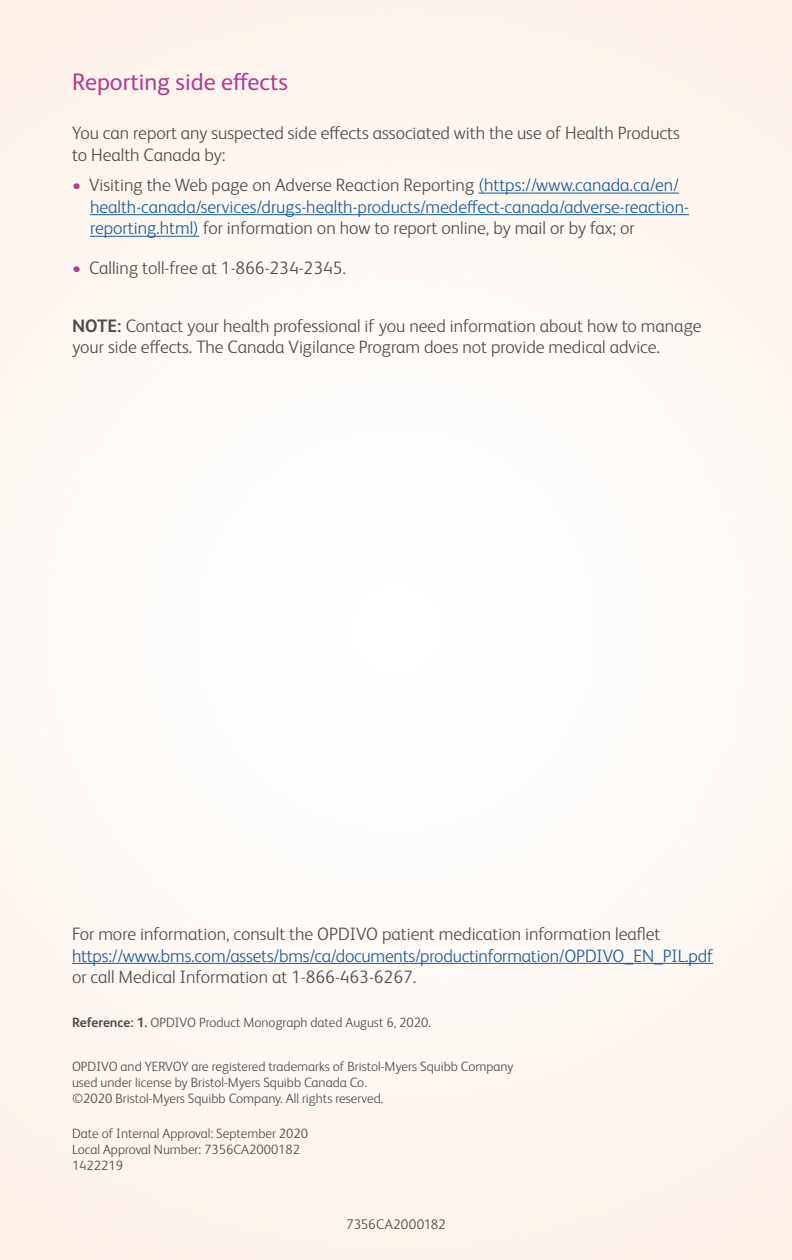
<style>
.page{position:relative;width:792px;height:1260px;background:#fff}
.page>*{position:absolute;margin:0;border:0;box-sizing:border-box;transform-origin:0 0}
.t1{font:24px "BMS Humanity";color:#b33b96}
.t2{font:300 18px/21.6px "BMS Humanity";color:#4b4c4d}
.t3{font:300 18px/21.6px "BMS Humanity";color:#175d9e}
.t4{font:300 14px "BMS Humanity";color:#4b4c4d}
.t5{font:300 13.6px/16.2px "BMS Humanity";color:#4b4c4d}
.s1{color:#b33b96}
.s2{color:#4b4c4d}
.s3{font-weight:700}
</style>
<div class="page">
<hr style="left:478px;top:193px;width:201px;height:1px;background:#175d9e">
<hr style="left:90px;top:214px;width:599px;height:1px;background:#175d9e">
<hr style="left:90px;top:236px;width:109px;height:1px;background:#175d9e">
<hr style="left:72px;top:963px;width:641px;height:1px;background:#175d9e">
<h1 class="t1" style="left:72px;top:65px;width:218px">Reporting side effects</h1>
<p class="t2" style="left:72px;top:121px;width:609px">You can report any suspected side effects associated with the use of Health Products to Health Canada by:</p>
<p class="t3" style="left:90px;top:173px;width:600px;text-indent:-18px"><span class="s1">•</span> <span class="s2">Visiting the Web page on Adverse Reaction Reporting</span> (https://www.canada.ca/en/ health-canada/services/drugs-health-products/medeffect-canada/adverse-reaction&shy;reporting.html) <span class="s2">for information on how to report online, by mail or by fax; or</span></p>
<p class="t2" style="left:72px;top:256px;width:276px"><span class="s1">•</span> Calling toll-free at 1-866-234-2345.</p>
<p class="t2" style="left:72px;top:314px;width:631px"><span class="s3">NOTE:</span> Contact your health professional if you need information about how to manage your side effects. The Canada Vigilance Program does not provide medical advice.</p>
<p class="t2" style="left:72px;top:922px;width:590px">For more information, consult the OPDIVO patient medication information leaflet</p>
<p class="t3" style="left:72px;top:943px;width:643px">https://www.bms.com/assets/bms/ca/documents/productinformation/OPDIVO_EN_PIL.pdf</p>
<p class="t2" style="left:72px;top:965px;width:346px">or call Medical Information at 1-866-463-6267.</p>
<p class="t5" style="left:72px;top:1013px;width:361px"><span class="s3">Reference: 1.</span> OPDIVO Product Monograph dated August 6, 2020.</p>
<p class="t5" style="left:72px;top:1057px;width:443px">OPDIVO and YERVOY are registered trademarks of Bristol-Myers Squibb Company used under license by Bristol-Myers Squibb Canada Co.<br>©2020 Bristol-Myers Squibb Company. All rights reserved.</p>
<p class="t5" style="left:72px;top:1124px;width:238px">Date of Internal Approval: September 2020<br>Local Approval Number: 7356CA2000182<br>1422219</p>
<p class="t4" style="left:346px;top:1214px;width:101px">7356CA2000182</p>
</div>
